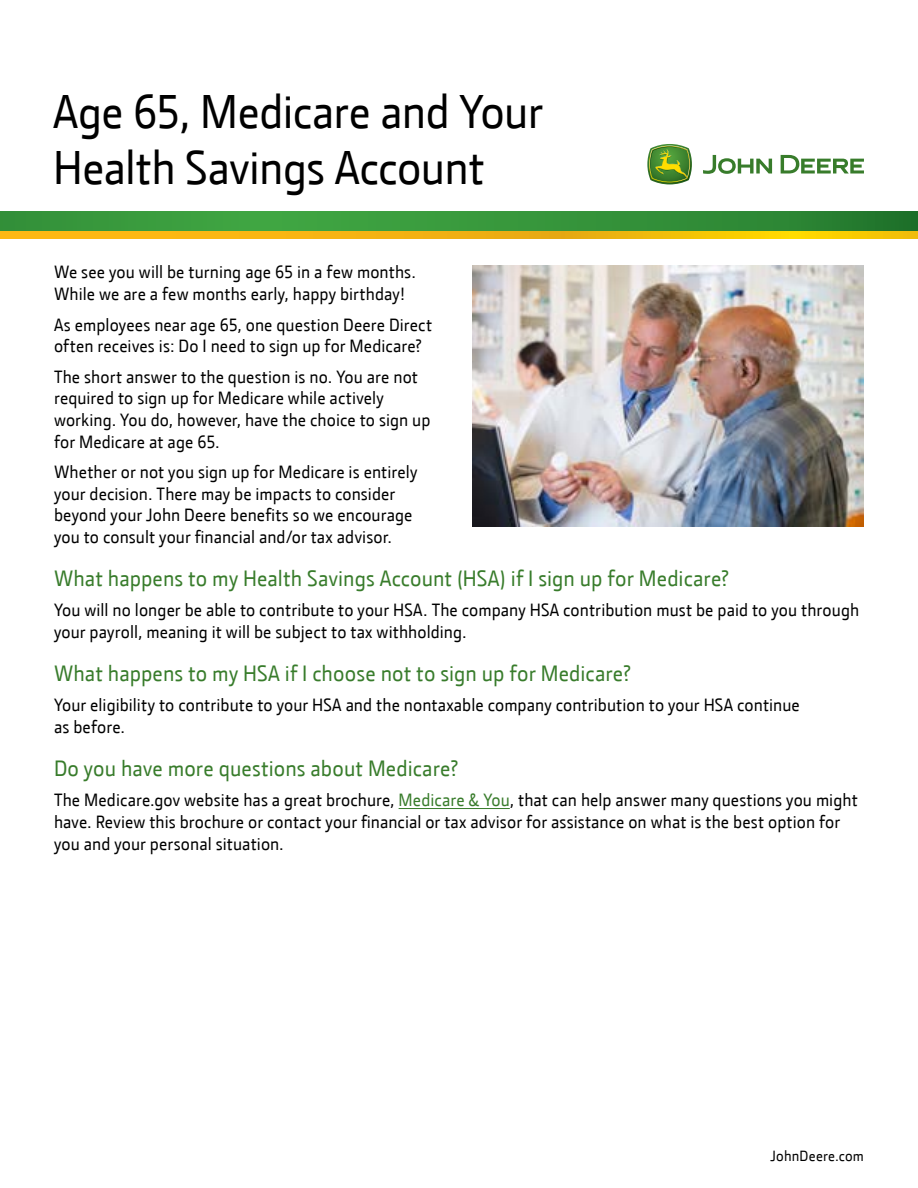
<style>
.page{position:relative;width:918px;height:1188px;background:#fff}
.page>*{position:absolute;margin:0;border:0;box-sizing:border-box;transform-origin:0 0}
.t1{font:48px/57px "JD Sans";letter-spacing:-.01em;color:#000}
.t2{font:22.5px "JD Sans";letter-spacing:.005em;color:#387c2b}
.t3{font:18px/21.6px "JD Sans";letter-spacing:.005em;color:#000}
.t4{font:15px "JD Sans";letter-spacing:.015em;color:#000}
.s1{color:#387c2b}
</style>
<div class="page">
<svg style="left:0;top:212px;width:918px;height:20px;background:#3e9538"></svg>
<svg style="left:0;top:232px;width:918px;height:6px;background:#f5ba0e"></svg>
<svg style="left:703px;top:155px;width:161px;height:19px"></svg>
<svg style="left:647px;top:144px;width:45px;height:40px;background:#74a045"></svg>
<hr style="left:399px;top:808px;width:111px;height:1px;background:#387c2b">
<img style="left:472px;top:266px;width:392px;height:261px">
<h1 class="t1" style="left:53px;top:83px;width:491px">Age 65, Medicare and Your<br>Health Savings Account</h1>
<p class="t3" style="left:54px;top:262px;width:363px">We see you will be turning age 65 in a few months.<br>While we are a few months early, happy birthday!</p>
<p class="t3" style="left:54px;top:314px;width:380px">As employees near age 65, one question Deere Direct often receives is: Do I need to sign up for Medicare?</p>
<p class="t3" style="left:54px;top:366px;width:378px">The short answer to the question is no. You are not required to sign up for Medicare while actively working. You do, however, have the choice to sign up for Medicare at age 65.</p>
<p class="t3" style="left:54px;top:461px;width:365px">Whether or not you sign up for Medicare is entirely your decision. There may be impacts to consider beyond your John Deere benefits so we encourage you to consult your financial and/or tax advisor.</p>
<p class="t2" style="left:54px;top:565px;width:676px">What happens to my Health Savings Account (HSA) if I sign up for Medicare?</p>
<p class="t3" style="left:54px;top:600px;width:807px">You will no longer be able to contribute to your HSA. The company HSA contribution must be paid to you through your payroll, meaning it will be subject to tax withholding.</p>
<p class="t2" style="left:54px;top:660px;width:578px">What happens to my HSA if I choose not to sign up for Medicare?</p>
<p class="t3" style="left:54px;top:695px;width:747px">Your eligibility to contribute to your HSA and the nontaxable company contribution to your HSA continue as before.</p>
<p class="t2" style="left:54px;top:755px;width:406px">Do you have more questions about Medicare?</p>
<p class="t3" style="left:54px;top:789px;width:805px">The Medicare.gov website has a great brochure, <span class="s1">Medicare &amp; You</span>, that can help answer many questions you might have. Review this brochure or contact your financial or tax advisor for assistance on what is the best option for you and your personal situation.</p>
<p class="t4" style="left:771px;top:1147px;width:95px">JohnDeere.com</p>
</div>
